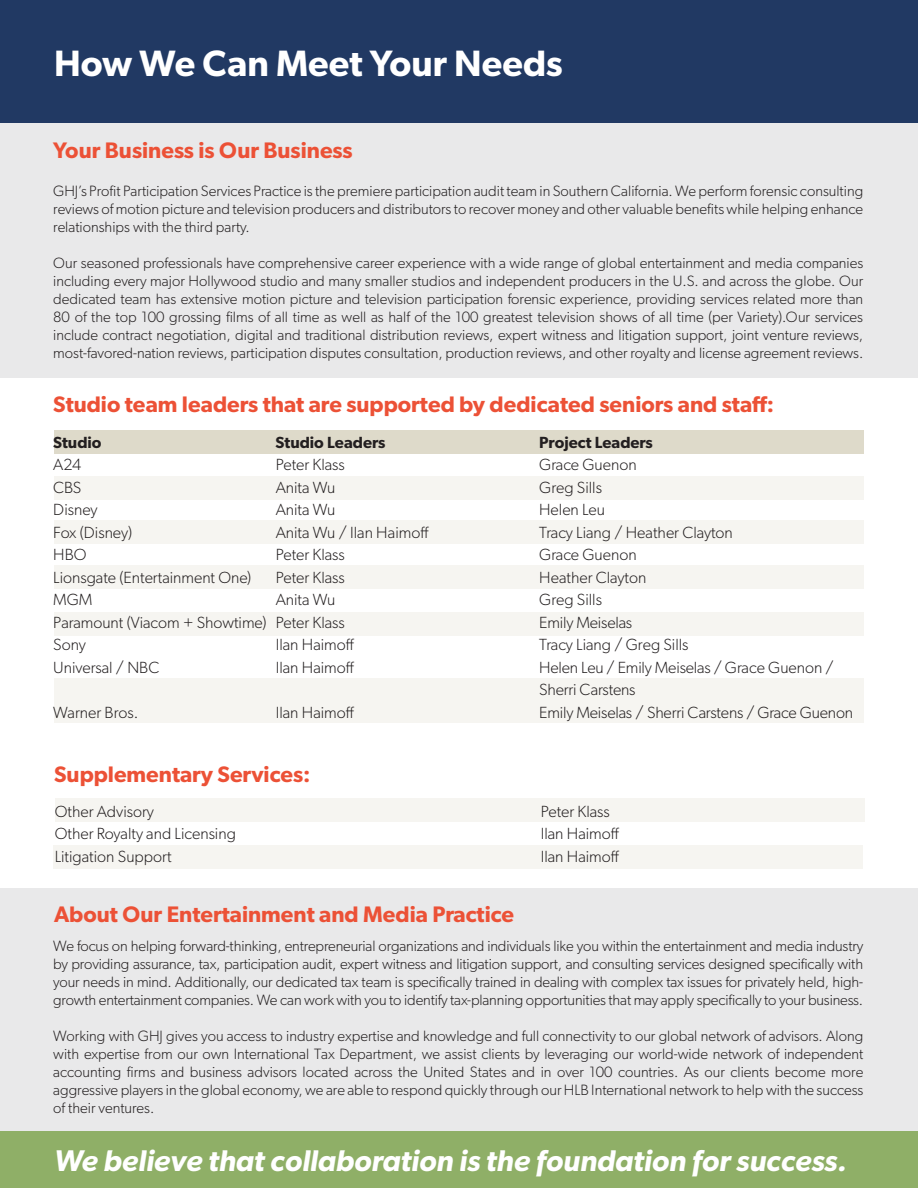
<style>
.page{position:relative;width:918px;height:1188px;background:#fff}
.page>*{position:absolute;margin:0;border:0;box-sizing:border-box;transform-origin:0 0}
.t1{font:600 54px "Gibson";color:#fff}
.t2{font:600 36.75px "Gibson";color:#fff}
.t3{font:italic 600 30px "Gibson";color:#fff}
.t4{font:600 22.5px "Gibson";color:#ec5136}
.t5{font:300 16.2px "Gibson";color:#231f20}
.t6{font:600 16.2px "Gibson";color:#231f20}
.t7{font:300 15px/18px "Gibson";color:#231f20;text-align:justify}
.s1{font-size:16.5px}
</style>
<div class="page">
<div style="left:54px;top:430px;width:810px;height:24px;background:#dedaca"></div>
<div style="left:54px;top:476px;width:810px;height:24px;background:#f6f5f1"></div>
<div style="left:54px;top:520px;width:810px;height:24px;background:#f6f5f1"></div>
<div style="left:54px;top:566px;width:810px;height:23px;background:#f6f5f1"></div>
<div style="left:54px;top:612px;width:810px;height:23px;background:#f6f5f1"></div>
<div style="left:54px;top:678px;width:810px;height:45px;background:#f6f5f1"></div>
<div style="left:0;top:0;width:918px;height:127px;background:#213963"></div>
<div style="left:0;top:123px;width:918px;height:255px;background:#e9e9ea"></div>
<div style="left:0;top:888px;width:918px;height:243px;background:#e9e9ea"></div>
<div style="left:0;top:1131px;width:918px;height:57px;background:#8faf67"></div>
<div style="left:55px;top:798px;width:810px;height:23px;background:#f6f5f1"></div>
<div style="left:53px;top:846px;width:810px;height:23px;background:#f6f5f1"></div>
<p class="t1" style="left:40px;top:28px;width:749px">How We Can Meet Your Needs</p>
<p class="t2" style="left:54px;top:41px;width:510px">How We Can Meet Your Needs</p>
<p class="t4" style="left:53px;top:137px;width:301px">Your Business is Our Business</p>
<p class="t7" style="left:53px;top:182px;width:811px">GHJ’s Profit Participation Services Practice is the premiere participation audit team in Southern California. We perform forensic consulting reviews of motion picture and television producers and distributors to recover money and other valuable benefits while helping enhance relationships with the third party.</p>
<p class="t7" style="left:53px;top:254px;width:812px">Our seasoned professionals have comprehensive career experience with a wide range of global entertainment and media companies including every major Hollywood studio and many smaller studios and independent producers in the U.S. and across the globe. Our dedicated team has extensive motion picture and television participation forensic experience, providing services related more than 80 of the top 100 grossing films of all time as well as half of the 100 greatest television shows of all time (per Variety).Our services include contract negotiation, digital and traditional distribution reviews, expert witness and litigation support, joint venture reviews, most-favored-nation reviews, participation disputes consultation, production reviews, and other royalty and license agreement reviews.</p>
<p class="t4" style="left:53px;top:391px;width:722px">Studio team leaders that are supported by dedicated seniors and staff:</p>
<p class="t6" style="left:53px;top:433px;width:50px">Studio</p>
<p class="t6" style="left:276px;top:433px;width:111px">Studio Leaders</p>
<p class="t6" style="left:539px;top:433px;width:115px">Project Leaders</p>
<p class="t5" style="left:53px;top:455px;width:30px">A24</p>
<p class="t5" style="left:276px;top:455px;width:71px">Peter Klass</p>
<p class="t5" style="left:539px;top:455px;width:99px">Grace Guenon</p>
<p class="t5" style="left:53px;top:478px;width:30px">CBS</p>
<p class="t5" style="left:276px;top:478px;width:61px">Anita Wu</p>
<p class="t5" style="left:539px;top:478px;width:64px">Greg Sills</p>
<p class="t5" style="left:53px;top:500px;width:46px">Disney</p>
<p class="t5" style="left:276px;top:500px;width:61px">Anita Wu</p>
<p class="t5" style="left:539px;top:500px;width:67px">Helen Leu</p>
<p class="t5" style="left:53px;top:523px;width:81px">Fox (Disney)</p>
<p class="t5" style="left:276px;top:523px;width:155px">Anita Wu / Ilan Haimoff</p>
<p class="t5" style="left:539px;top:523px;width:195px">Tracy Liang / Heather Clayton</p>
<p class="t5" style="left:53px;top:545px;width:35px">HBO</p>
<p class="t5" style="left:276px;top:545px;width:71px">Peter Klass</p>
<p class="t5" style="left:539px;top:545px;width:99px">Grace Guenon</p>
<p class="t5" style="left:53px;top:568px;width:200px">Lionsgate (Entertainment One)</p>
<p class="t5" style="left:276px;top:568px;width:71px">Peter Klass</p>
<p class="t5" style="left:539px;top:568px;width:109px">Heather Clayton</p>
<p class="t5" style="left:53px;top:590px;width:41px">MGM</p>
<p class="t5" style="left:276px;top:590px;width:61px">Anita Wu</p>
<p class="t5" style="left:539px;top:590px;width:64px">Greg Sills</p>
<p class="t5" style="left:53px;top:613px;width:293px">Paramount (Viacom + Showtime) Peter Klass</p>
<p class="t5" style="left:539px;top:613px;width:95px">Emily Meiselas</p>
<p class="t5" style="left:53px;top:635px;width:34px">Sony</p>
<p class="t5" style="left:276px;top:635px;width:80px">Ilan Haimoff</p>
<p class="t5" style="left:539px;top:635px;width:151px">Tracy Liang / Greg Sills</p>
<p class="t5" style="left:53px;top:658px;width:108px">Universal / NBC</p>
<p class="t5" style="left:276px;top:658px;width:80px">Ilan Haimoff</p>
<p class="t5" style="left:539px;top:658px;width:296px">Helen Leu / Emily Meiselas / Grace Guenon /</p>
<p class="t5" style="left:539px;top:680px;width:98px">Sherri Carstens</p>
<p class="t5" style="left:53px;top:703px;width:87px">Warner Bros.</p>
<p class="t5" style="left:276px;top:703px;width:80px">Ilan Haimoff</p>
<p class="t5" style="left:539px;top:703px;width:315px">Emily Meiselas <span class="s1">/</span> Sherri Carstens / Grace Guenon</p>
<p class="t4" style="left:54px;top:761px;width:258px">Supplementary Services:</p>
<p class="t5" style="left:55px;top:802px;width:101px">Other Advisory</p>
<p class="t5" style="left:541px;top:802px;width:71px">Peter Klass</p>
<p class="t5" style="left:55px;top:824px;width:183px">Other Royalty and Licensing</p>
<p class="t5" style="left:541px;top:824px;width:80px">Ilan Haimoff</p>
<p class="t5" style="left:55px;top:847px;width:118px">Litigation Support</p>
<p class="t5" style="left:541px;top:847px;width:80px">Ilan Haimoff</p>
<p class="t4" style="left:54px;top:901px;width:462px">About Our Entertainment and Media Practice</p>
<p class="t7" style="left:53px;top:936px;width:812px">We focus on helping forward-thinking, entrepreneurial organizations and individuals like you within the entertainment and media industry by providing assurance, tax, participation audit, expert witness and litigation support, and consulting services designed specifically with your needs in mind. Additionally, our dedicated tax team is specifically trained in dealing with complex tax issues for privately held, high&shy;growth entertainment companies. We can work with you to identify tax-planning opportunities that may apply specifically to your business.</p>
<p class="t7" style="left:53px;top:1026px;width:812px">Working with GHJ gives you access to industry expertise and knowledge and full connectivity to our global network of advisors. Along with expertise from our own International Tax Department, we assist clients by leveraging our world-wide network of independent accounting firms and business advisors located across the United States and in over 100 countries. As our clients become more aggressive players in the global economy, we are able to respond quickly through our HLB International network to help with the success of their ventures.</p>
<p class="t3" style="left:54px;top:1143px;width:794px">We believe that collaboration is the foundation for success.</p>
</div>
